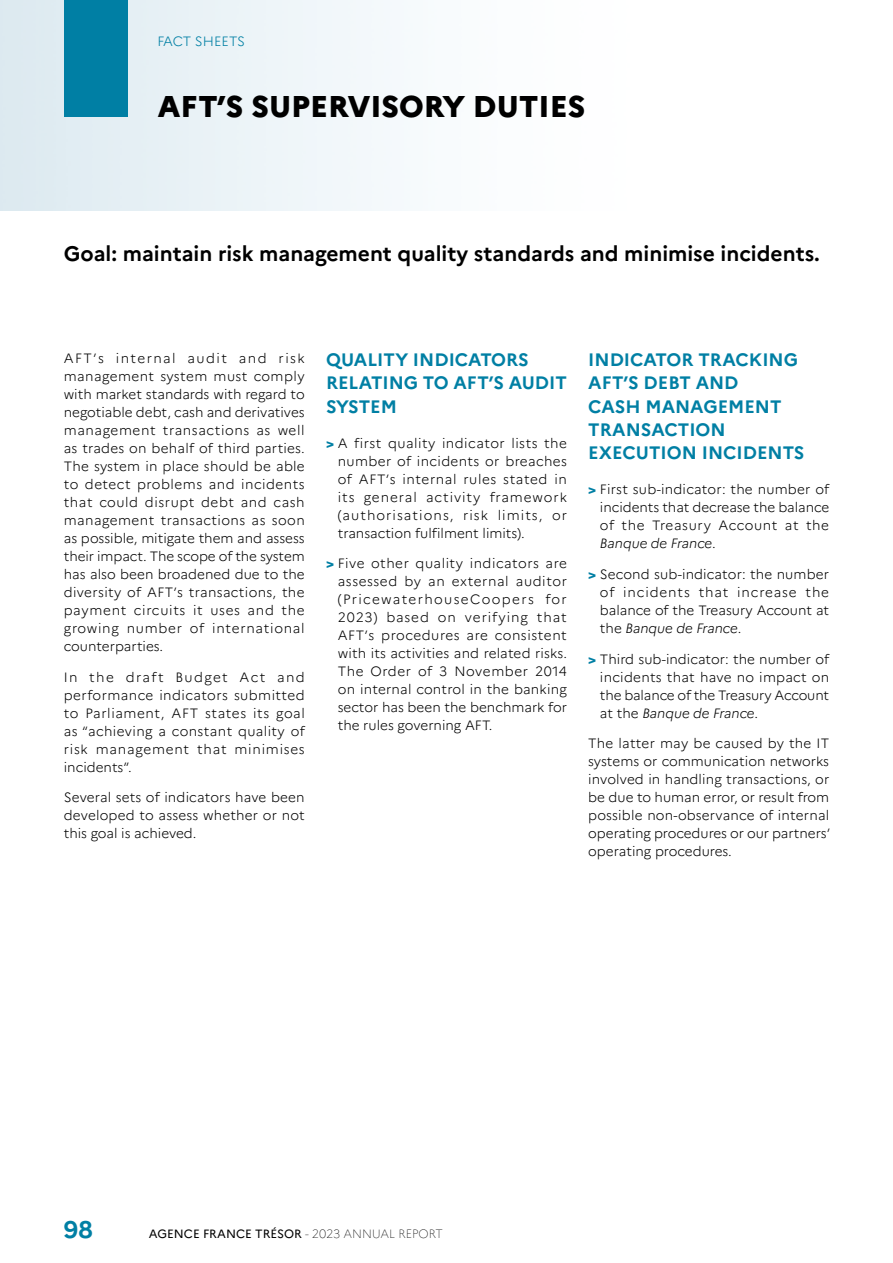
<style>
.page{position:relative;width:893px;height:1263px;background:#fff}
.page>*{position:absolute;margin:0;border:0;box-sizing:border-box;transform-origin:0 0}
.t1{font:800 30px "Marianne";color:#000}
.t2{font:700 24px "Marianne";color:#007fa4}
.t3{font:700 21px "Marianne";color:#000}
.t4{font:700 18px/23.2px "Marianne";color:#007fa4}
.t5{font:300 13.5px/18px "Marianne";color:#000;text-align:justify}
.t6{font:300 13.5px "Marianne";letter-spacing:-.01em;color:#007fa4}
.t7{font:12px "Marianne";color:#000}
.s1{font-weight:800;color:#007fa4}
.s2{font-style:italic}
.s3{font-weight:100}
</style>
<div class="page">
<img style="left:0;top:0;width:392px;height:210px">
<div style="left:64px;top:0;width:64px;height:116px;background:#007fa4"></div>
<p class="t6" style="left:157px;top:33px;width:89px">FACT SHEETS</p>
<h1 class="t1" style="left:158px;top:88px;width:429px">AFT’S SUPERVISORY DUTIES</h1>
<h3 class="t3" style="left:64px;top:237px;width:757px">Goal: maintain risk management quality standards and minimise incidents.</h3>
<p class="t5" style="left:64px;top:349px;width:243px">AFT’s internal audit and risk management system must comply with market standards with regard to negotiable debt, cash and derivatives management transactions as well as trades on behalf of third parties.<br>The system in place should be able to detect problems and incidents that could disrupt debt and cash management transactions as soon as possible, mitigate them and assess their impact. The scope of the system has also been broadened due to the diversity of AFT’s transactions, the payment circuits it uses and the growing number of international counterparties.</p>
<p class="t5" style="left:64px;top:668px;width:243px">In the draft Budget Act and performance indicators submitted to Parliament, AFT states its goal as “achieving a constant quality of risk management that minimises incidents”.</p>
<p class="t5" style="left:64px;top:788px;width:242px">Several sets of indicators have been developed to assess whether or not this goal is achieved.</p>
<h3 class="t4" style="left:326px;top:347px;width:242px">QUALITY INDICATORS<br>RELATING TO AFT’S AUDIT<br>SYSTEM</h3>
<p class="t5" style="left:338px;top:434px;width:231px;text-indent:-12px"><span class="s1">&gt;</span> A first quality indicator lists the number of incidents or breaches of AFT’s internal rules stated in its general activity framework (authorisations, risk limits, or transaction fulfilment limits).</p>
<p class="t5" style="left:338px;top:555px;width:231px;text-indent:-12px"><span class="s1">&gt;</span> Five other quality indicators are assessed by an external auditor (PricewaterhouseCoopers for 2023) based on verifying that AFT’s procedures are consistent with its activities and related risks.<br>The Order of 3 November 2014 on internal control in the banking sector has been the benchmark for the rules governing AFT.</p>
<h3 class="t4" style="left:588px;top:347px;width:218px">INDICATOR TRACKING<br>AFT’S DEBT AND<br>CASH MANAGEMENT<br>TRANSACTION<br>EXECUTION INCIDENTS</h3>
<p class="t5" style="left:600px;top:480px;width:231px;text-indent:-12px"><span class="s1">&gt;</span> First sub-indicator: the number of incidents that decrease the balance of the Treasury Account at the <span class="s2">Banque de France</span>.</p>
<p class="t5" style="left:600px;top:565px;width:231px;text-indent:-12px"><span class="s1">&gt;</span> Second sub-indicator: the number of incidents that increase the balance of the Treasury Account at the <span class="s2">Banque de France</span>.</p>
<p class="t5" style="left:600px;top:650px;width:231px;text-indent:-12px"><span class="s1">&gt;</span> Third sub-indicator: the number of incidents that have no impact on the balance of the Treasury Account at the <span class="s2">Banque de France</span>.</p>
<p class="t5" style="left:588px;top:735px;width:244px">The latter may be caused by the IT systems or communication networks involved in handling transactions, or be due to human error, or result from possible non-observance of internal operating procedures or our partners’ operating procedures.</p>
<h2 class="t2" style="left:64px;top:1211px;width:30px">98</h2>
<p class="t7" style="left:149px;top:1226px;width:295px">AGENCE FRANCE TRÉSOR <span class="s3">- 2023 ANNUAL REPORT</span></p>
</div>
